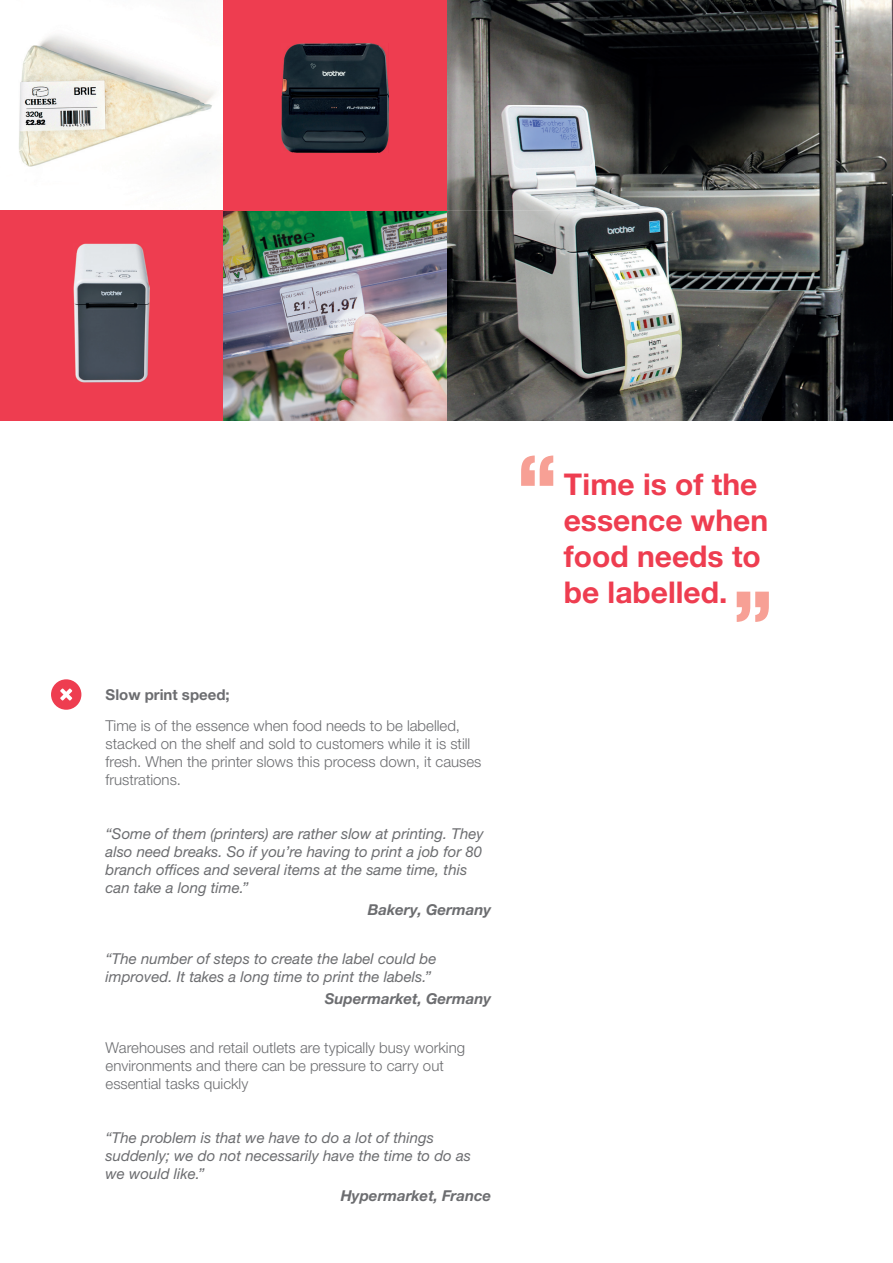
<style>
.page{position:relative;width:893px;height:1263px;background:#fff}
.page>*{position:absolute;margin:0;border:0;box-sizing:border-box;transform-origin:0 0}
.t1{font:900 condensed 81px "Helvetica Neue LTW1 G";color:#f7a095}
.t2{font:700 30px/36px "Helvetica Neue LTW1 G";color:#ee3d50}
.t3{font:italic 15px/18px "Helvetica Neue LTW1 G";color:#6c6d70}
.t4{font:300 15px/18px "Helvetica Neue LTW1 G";color:#6c6d70}
.t5{font:italic 700 15px "Helvetica Neue LTW1 G";color:#6c6d70}
.t6{font:700 15px "Helvetica Neue LTW1 G";color:#6c6d70}
</style>
<div class="page">
<img style="left:19px;top:35px;width:196px;height:132px">
<img style="left:446px;top:0;width:447px;height:421px">
<div style="left:0;top:210px;width:223px;height:211px;background:#ee3d50"></div>
<img style="left:74px;top:243px;width:75px;height:139px">
<img style="left:223px;top:210px;width:223px;height:211px">
<div style="left:223px;top:0;width:223px;height:210px;background:#ee3d50"></div>
<img style="left:281px;top:43px;width:107px;height:109px">
<div style="left:51px;top:679px;width:30px;height:31px;background:#ee3d50;border-radius:50%"></div>
<svg style="left:60px;top:688px;width:12px;height:12px"></svg>
<p class="t6" style="left:106px;top:685px;width:126px">Slow print speed;</p>
<p class="t4" style="left:106px;top:716px;width:377px">Time is of the essence when food needs to be labelled, stacked on the shelf and sold to customers while it is still fresh. When the printer slows this process down, it causes frustrations.</p>
<p class="t3" style="left:106px;top:824px;width:380px">“Some of them (printers) are rather slow at printing. They also need breaks. So if you’re having to print a job for 80 branch offices and several items at the same time, this can take a long time.”</p>
<p class="t5" style="left:368px;top:900px;width:125px">Bakery, Germany</p>
<p class="t3" style="left:106px;top:949px;width:332px">“The number of steps to create the label could be improved. It takes a long time to print the labels.”</p>
<p class="t5" style="left:325px;top:989px;width:168px">Supermarket, Germany</p>
<p class="t4" style="left:106px;top:1038px;width:361px">Warehouses and retail outlets are typically busy working environments and there can be pressure to carry out essential tasks quickly</p>
<p class="t3" style="left:106px;top:1128px;width:367px">“The problem is that we have to do a lot of things suddenly; we do not necessarily have the time to do as we would like.”</p>
<p class="t5" style="left:341px;top:1186px;width:152px">Hypermarket, France</p>
<h1 class="t1" style="left:518px;top:436px;width:40px">“</h1>
<h2 class="t2" style="left:564px;top:466px;width:206px">Time is of the essence when food needs to be labelled.</h2>
<h1 class="t1" style="left:772px;top:641px;width:40px;rotate:-180deg">“</h1>
</div>
